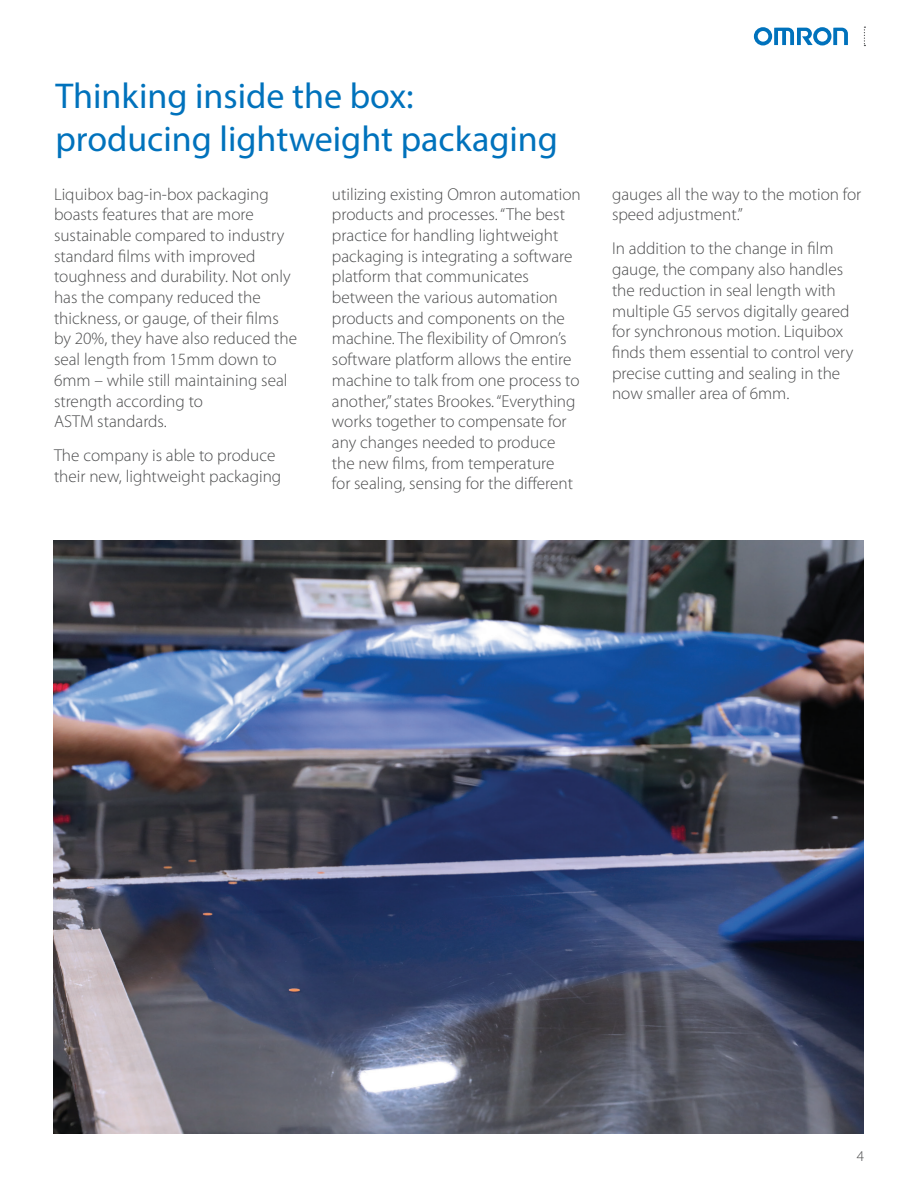
<style>
.page{position:relative;width:918px;height:1188px;background:#fff}
.page>*{position:absolute;margin:0;border:0;box-sizing:border-box;transform-origin:0 0}
.t1{font:36px/43.2px "Myriad Pro";color:#0072bc}
.t2{font:300 17.25px/20.7px "Myriad Pro";color:#4b4c4d}
.t3{font:300 15px "Myriad Pro";color:#4b4c4d}
</style>
<div class="page">
<svg style="left:754px;top:27px;width:94px;height:18px"></svg>
<svg style="left:864px;top:27px;width:1px;height:19px"></svg>
<img style="left:54px;top:540px;width:810px;height:594px">
<p class="t1" style="left:56px;top:73px;width:504px">Thinking inside the box: producing lightweight packaging</p>
<p class="t2" style="left:54px;top:183px;width:245px">Liquibox bag-in-box packaging boasts features that are more sustainable compared to industry standard films with improved toughness and durability. Not only has the company reduced the thickness, or gauge, of their films by 20%, they have also reduced the seal length from 15mm down to<br>6mm – while still maintaining seal strength according to<br>ASTM standards.</p>
<p class="t2" style="left:54px;top:445px;width:229px">The company is able to produce their new, lightweight packaging</p>
<p class="t2" style="left:332px;top:183px;width:250px">utilizing existing Omron automation products and processes. “The best practice for handling lightweight packaging is integrating a software platform that communicates between the various automation products and components on the machine. The flexibility of Omron’s software platform allows the entire machine to talk from one process to another,” states Brookes. “Everything works together to compensate for any changes needed to produce the new films, from temperature<br>for sealing, sensing for the different</p>
<p class="t2" style="left:612px;top:183px;width:251px">gauges all the way to the motion for speed adjustment.”</p>
<p class="t2" style="left:612px;top:238px;width:243px">In addition to the change in film gauge, the company also handles the reduction in seal length with multiple G5 servos digitally geared for synchronous motion. Liquibox finds them essential to control very precise cutting and sealing in the now smaller area of 6mm.</p>
<p class="t3" style="left:857px;top:1147px;width:9px">4</p>
</div>
